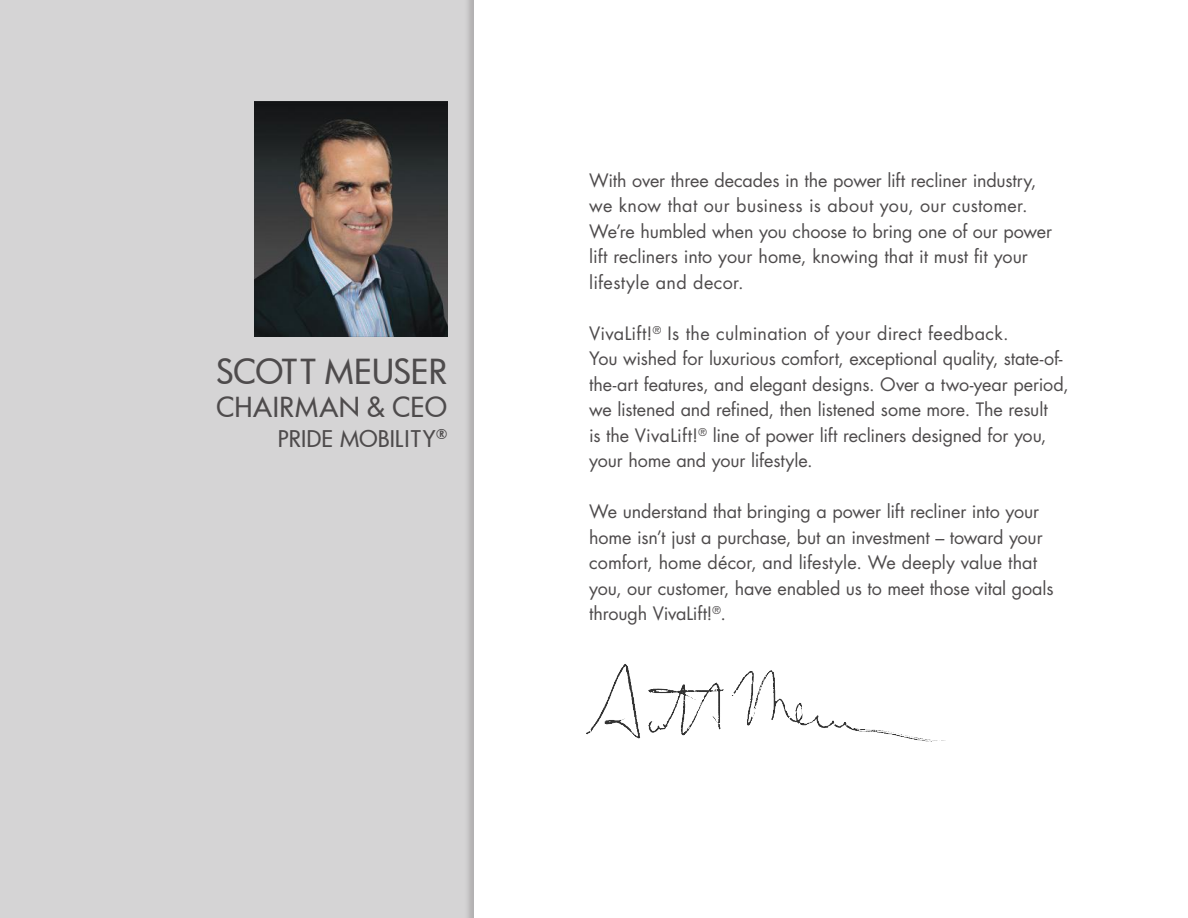
<style>
.page{position:relative;width:1188px;height:918px;background:#d5d4d5}
.page>*{position:absolute;margin:0;border:0;box-sizing:border-box;transform-origin:0 0}
.t1{font:500 33.75px "Futura";letter-spacing:-.005em;color:#4e4b4c}
.t2{font:500 27px "Futura";letter-spacing:.02em;color:#4e4b4c}
.t3{font:500 22.5px "Futura";color:#4e4b4c}
.t4{font:18px/25.5px "Futura Std";letter-spacing:-.005em;color:#4e4b4c}
</style>
<div class="page">
<div style="left:475px;top:0;width:713px;height:918px;background:#fff"></div>
<img style="left:255px;top:101px;width:192px;height:236px">
<img style="left:586px;top:664px;width:360px;height:78px">
<h1 class="t1" style="left:216px;top:348px;width:233px">SCOTT MEUSER</h1>
<h2 class="t2" style="left:216px;top:389px;width:232px">CHAIRMAN &amp; CEO</h2>
<p class="t3" style="left:278px;top:423px;width:171px">PRIDE MOBILITY<sup>®</sup></p>
<p class="t4" style="left:589px;top:167px;width:465px">With over three decades in the power lift recliner industry, we know that our business is about you, our customer.<br>We’re humbled when you choose to bring one of our power lift recliners into your home, knowing that it must fit your lifestyle and decor.</p>
<p class="t4" style="left:589px;top:320px;width:481px">VivaLift!<sup>®</sup> Is the culmination of your direct feedback.<br>You wished for luxurious comfort, exceptional quality, state-of&shy;the-art features, and elegant designs. Over a two-year period, we listened and refined, then listened some more. The result<br>is the VivaLift!<sup>®</sup> line of power lift recliners designed for you, your home and your lifestyle.</p>
<p class="t4" style="left:589px;top:499px;width:466px">We understand that bringing a power lift recliner into your home isn’t just a purchase, but an investment – toward your comfort, home décor, and lifestyle. We deeply value that you, our customer, have enabled us to meet those vital goals through VivaLift!<sup>®</sup>.</p>
</div>
